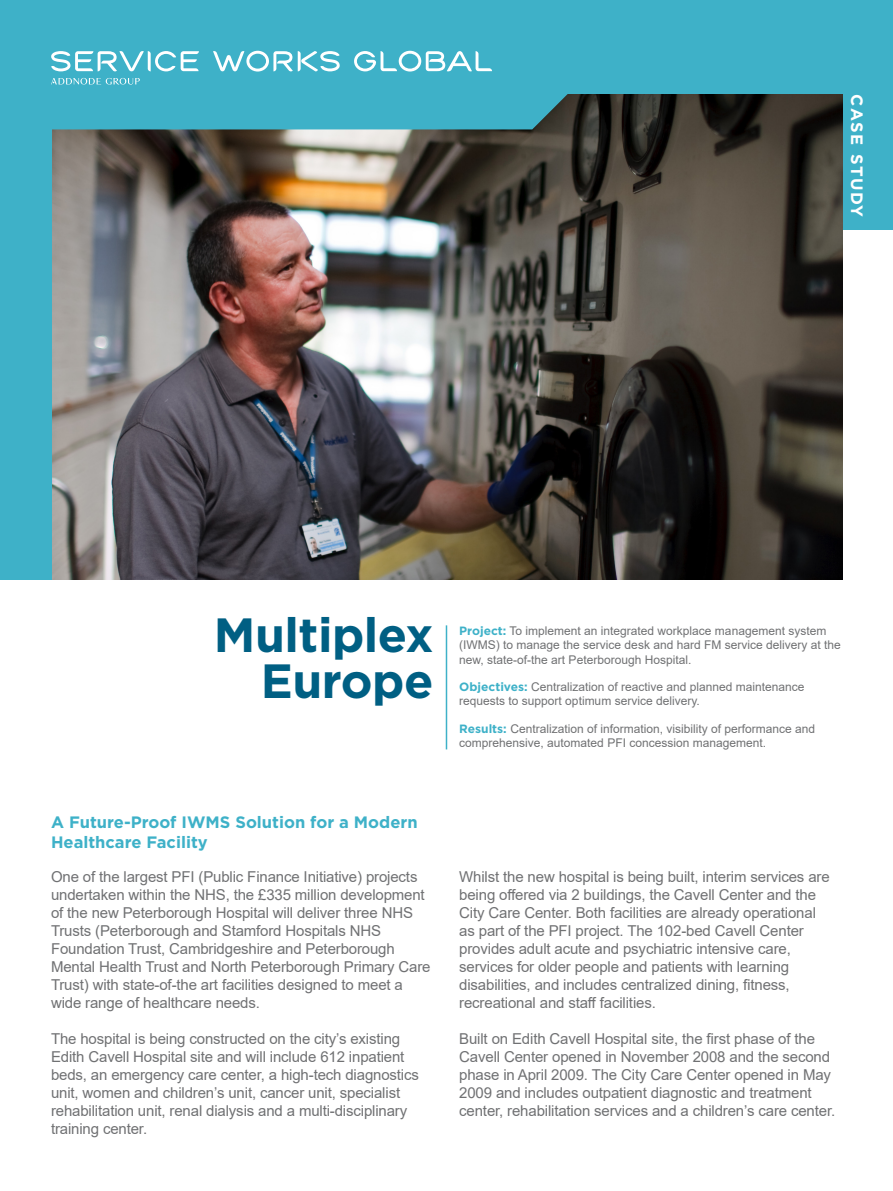
<style>
.page{position:relative;width:893px;height:1191px;background:#fff}
.page>*{position:absolute;margin:0;border:0;box-sizing:border-box;transform-origin:0 0}
.t1{font:700 48px/46.5px "Gotham";letter-spacing:-.01em;color:#005f83;text-align:right}
.t2{font:700 16.5px/19.8px "Gotham";color:#3eb1c8}
.t3{font:700 16.5px "Gotham";letter-spacing:.1em;color:#fff}
.t4{font:15px/18px "Arial";letter-spacing:-.01em;color:#707173}
.t5{font:12px/14.4px "Arial";color:#707173}
.s1{font-family:"Gotham";font-weight:700;color:#3eb1c8}
</style>
<div class="page">
<div style="left:0;top:0;width:893px;height:230px;background:#3eb1c8"></div>
<img style="left:51px;top:129px;width:792px;height:450px">
<hr style="left:446px;top:625px;width:1px;height:124px;background:#3eb1c8">
<div style="left:0;top:0;width:51px;height:580px;background:#3eb1c8"></div>
<svg style="left:83px;top:50px;width:760px;height:79px"></svg>
<svg style="left:51px;top:51px;width:148px;height:21px"></svg>
<svg style="left:213px;top:51px;width:127px;height:21px"></svg>
<svg style="left:354px;top:51px;width:138px;height:21px"></svg>
<svg style="left:51px;top:78px;width:89px;height:7px"></svg>
<p class="t3" style="left:868px;top:94px;width:125px;rotate:90deg">CASE STUDY</p>
<p class="t1" style="left:214px;top:611px;width:221px">Multiplex<br>Europe</p>
<p class="t5" style="left:459px;top:623px;width:383px"><span class="s1">Project:</span> To implement an integrated workplace management system (IWMS) to manage the service desk and hard FM service delivery at the new, state-of-the art Peterborough Hospital.</p>
<p class="t5" style="left:459px;top:679px;width:347px"><span class="s1">Objectives:</span> Centralization of reactive and planned maintenance requests to support optimum service delivery.</p>
<p class="t5" style="left:459px;top:721px;width:357px"><span class="s1">Results:</span> Centralization of information, visibility of performance and comprehensive, automated PFI concession management.</p>
<p class="t2" style="left:51px;top:812px;width:368px">A Future-Proof IWMS Solution for a Modern<br>Healthcare Facility</p>
<p class="t4" style="left:51px;top:868px;width:381px">One of the largest PFI (Public Finance Initiative) projects undertaken within the NHS, the £335 million development of the new Peterborough Hospital will deliver three NHS Trusts (Peterborough and Stamford Hospitals NHS Foundation Trust, Cambridgeshire and Peterborough Mental Health Trust and North Peterborough Primary Care Trust) with state-of-the art facilities designed to meet a wide range of healthcare needs.</p>
<p class="t4" style="left:51px;top:1030px;width:369px">The hospital is being constructed on the city’s existing Edith Cavell Hospital site and will include 612 inpatient beds, an emergency care center, a high-tech diagnostics unit, women and children’s unit, cancer unit, specialist rehabilitation unit, renal dialysis and a multi-disciplinary training center.</p>
<p class="t4" style="left:459px;top:868px;width:372px">Whilst the new hospital is being built, interim services are being offered via 2 buildings, the Cavell Center and the City Care Center. Both facilities are already operational as part of the PFI project. The 102-bed Cavell Center provides adult acute and psychiatric intensive care, services for older people and patients with learning disabilities, and includes centralized dining, fitness, recreational and staff facilities.</p>
<p class="t4" style="left:459px;top:1030px;width:377px">Built on Edith Cavell Hospital site, the first phase of the Cavell Center opened in November 2008 and the second phase in April 2009. The City Care Center opened in May 2009 and includes outpatient diagnostic and treatment center, rehabilitation services and a children’s care center.</p>
</div>
